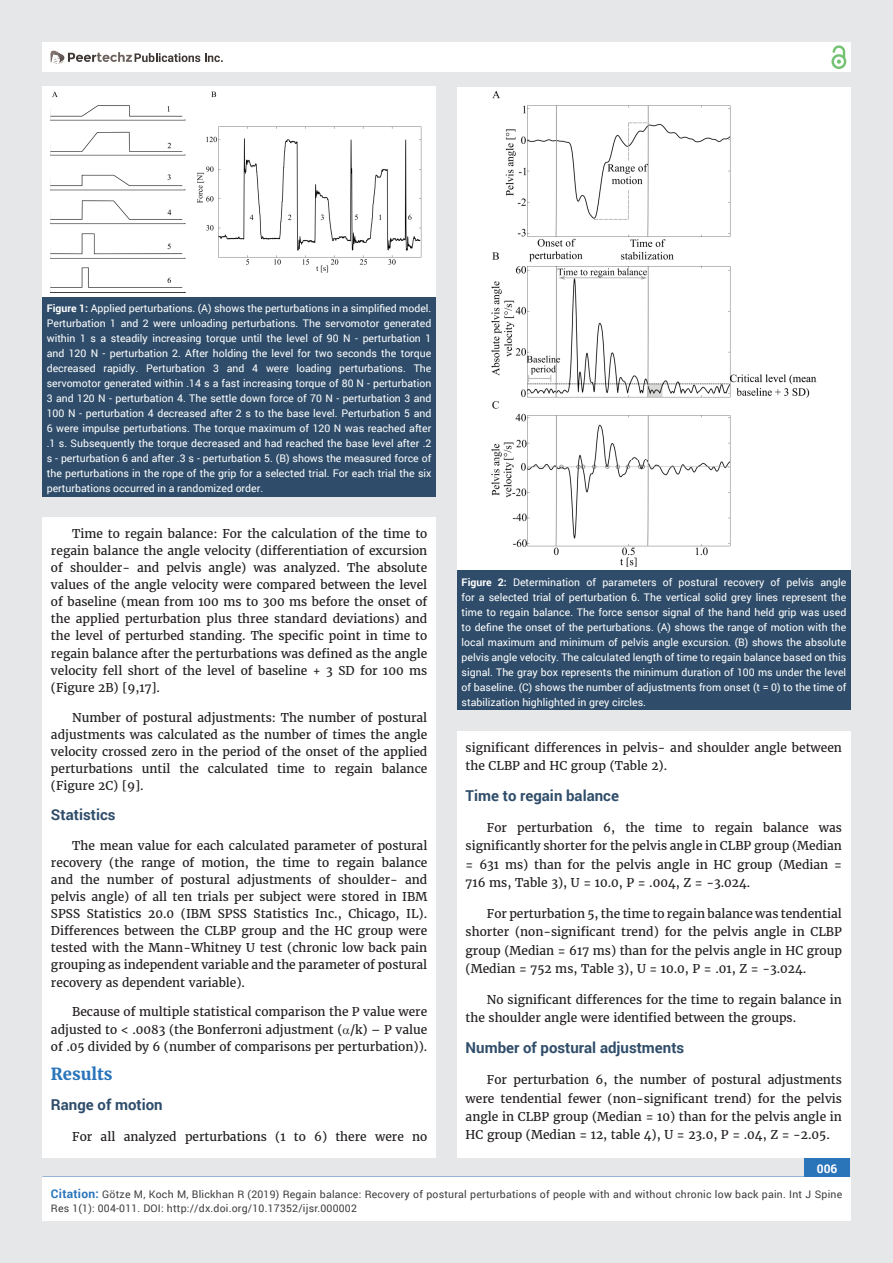
<style>
.page{position:relative;width:893px;height:1263px;background:#e6e7e9}
.page>*{position:absolute;margin:0;border:0;box-sizing:border-box;transform-origin:0 0}
.t1{font:700 16.5px "Merriweather";color:#2a75ba}
.t2{font:700 15px "Roboto";color:#2f4d6a}
.t3{font:12px/17.1px "Merriweather";color:#231f20;text-align:justify}
.t4{font:700 12px "Roboto";color:#fff}
.t5{font:10.5px/15px "Roboto";color:#fff;text-align:justify}
.t6{font:10.5px/13.5px "Roboto";letter-spacing:.02em;color:#3e3e3f}
.s1{font-weight:700}
.s2{font-weight:700;font-size:12px;color:#2a75ba}
</style>
<div class="page">
<div style="left:42px;top:43px;width:808px;height:29px;background:#fff"></div>
<div style="left:831px;top:54px;width:15px;height:15px;border:2px solid #72c272;border-radius:50%"></div>
<svg style="left:831px;top:45px;width:15px;height:19px"></svg>
<div style="left:804px;top:1157px;width:46px;height:43px;background:#2a75ba"></div>
<svg style="left:49px;top:50px;width:174px;height:14px"></svg>
<div style="left:42px;top:1177px;width:809px;height:43px;background:#fff"></div>
<div style="left:42px;top:518px;width:394px;height:640px;background:#fff"></div>
<div style="left:457px;top:731px;width:393px;height:427px;background:#fff"></div>
<div style="left:457px;top:87px;width:393px;height:484px;background:#fff"></div>
<div style="left:457px;top:571px;width:393px;height:139px;background:#2f4d6a"></div>
<img style="left:492px;top:91px;width:324px;height:475px">
<div style="left:42px;top:87px;width:394px;height:210px;background:#fff"></div>
<div style="left:42px;top:297px;width:394px;height:199px;background:#2f4d6a"></div>
<img style="left:50px;top:91px;width:372px;height:202px">
<p class="t5" style="left:47px;top:300px;width:386px"><span class="s1">Figure 1:</span> Applied perturbations. (A) shows the perturbations in a simplified model.<br>Perturbation 1 and 2 were unloading perturbations. The servomotor generated within 1 s a steadily increasing torque until the level of 90 N - perturbation 1 and 120 N - perturbation 2. After holding the level for two seconds the torque decreased rapidly. Perturbation 3 and 4 were loading perturbations. The servomotor generated within .14 s a fast increasing torque of 80 N - perturbation 3 and 120 N - perturbation 4. The settle down force of 70 N - perturbation 3 and 100 N - perturbation 4 decreased after 2 s to the base level. Perturbation 5 and 6 were impulse perturbations. The torque maximum of 120 N was reached after .1 s. Subsequently the torque decreased and had reached the base level after .2 s - perturbation 6 and after .3 s - perturbation 5. (B) shows the measured force of the perturbations in the rope of the grip for a selected trial. For each trial the six perturbations occurred in a randomized order.</p>
<p class="t3" style="left:51px;top:525px;width:378px;text-indent:21px">Time to regain balance: For the calculation of the time to regain balance the angle velocity (differentiation of excursion of shoulder- and pelvis angle) was analyzed. The absolute values of the angle velocity were compared between the level of baseline (mean from 100 ms to 300 ms before the onset of the applied perturbation plus three standard deviations) and the level of perturbed standing. The specific point in time to regain balance after the perturbations was defined as the angle velocity fell short of the level of baseline + 3 SD for 100 ms (Figure 2B) [9,17].</p>
<p class="t3" style="left:51px;top:709px;width:378px;text-indent:21px">Number of postural adjustments: The number of postural adjustments was calculated as the number of times the angle velocity crossed zero in the period of the onset of the applied perturbations until the calculated time to regain balance (Figure 2C) [9].</p>
<p class="t2" style="left:51px;top:804px;width:66px">Statistics</p>
<p class="t3" style="left:51px;top:837px;width:378px;text-indent:21px">The mean value for each calculated parameter of postural recovery (the range of motion, the time to regain balance and the number of postural adjustments of shoulder- and pelvis angle) of all ten trials per subject were stored in IBM SPSS Statistics 20.0 (IBM SPSS Statistics Inc., Chicago, IL).<br>Differences between the CLBP group and the HC group were tested with the Mann-Whitney U test (chronic low back pain grouping as independent variable and the parameter of postural recovery as dependent variable).</p>
<p class="t3" style="left:51px;top:1004px;width:378px;text-indent:21px">Because of multiple statistical comparison the P value were adjusted to &lt; .0083 (the Bonferroni adjustment ( /k) – P value of .05 divided by 6 (number of comparisons per perturbation)).</p>
<h1 class="t1" style="left:51px;top:1064px;width:63px">Results</h1>
<p class="t2" style="left:51px;top:1095px;width:113px">Range of motion</p>
<p class="t3" style="left:72px;top:1128px;width:357px">For all analyzed perturbations (1 to 6) there were no</p>
<p class="t5" style="left:462px;top:574px;width:386px"><span class="s1">Figure 2:</span> Determination of parameters of postural recovery of pelvis angle for a selected trial of perturbation 6. The vertical solid grey lines represent the time to regain balance. The force sensor signal of the hand held grip was used to define the onset of the perturbations. (A) shows the range of motion with the local maximum and minimum of pelvis angle excursion. (B) shows the absolute pelvis angle velocity. The calculated length of time to regain balance based on this signal. The gray box represents the minimum duration of 100 ms under the level of baseline. (C) shows the number of adjustments from onset (t = 0) to the time of stabilization highlighted in grey circles.</p>
<p class="t3" style="left:466px;top:738px;width:378px;line-height:18.3px">significant differences in pelvis- and shoulder angle between the CLBP and HC group (Table 2).</p>
<p class="t2" style="left:466px;top:785px;width:155px">Time to regain balance</p>
<p class="t3" style="left:466px;top:819px;width:378px;line-height:18.3px;text-indent:21px">For perturbation 6, the time to regain balance was significantly shorter for the pelvis angle in CLBP group (Median = 631 ms) than for the pelvis angle in HC group (Median = 716 ms, Table 3), U = 10.0, P = .004, Z = -3.024.</p>
<p class="t3" style="left:466px;top:905px;width:378px;line-height:18.3px;text-indent:21px">For perturbation 5, the time to regain balance was tendential shorter (non-significant trend) for the pelvis angle in CLBP group (Median = 617 ms) than for the pelvis angle in HC group (Median = 752 ms, Table 3), U = 10.0, P = .01, Z = -3.024.</p>
<p class="t3" style="left:466px;top:991px;width:378px;line-height:18.3px;text-indent:21px">No significant differences for the time to regain balance in the shoulder angle were identified between the groups.</p>
<p class="t2" style="left:466px;top:1038px;width:220px">Number of postural adjustments</p>
<p class="t3" style="left:466px;top:1071px;width:378px;line-height:18.3px;text-indent:21px">For perturbation 6, the number of postural adjustments were tendential fewer (non-significant trend) for the pelvis angle in CLBP group (Median = 10) than for the pelvis angle in HC group (Median = 12, table 4), U = 23.0, P = .04, Z = -2.05.</p>
<p class="t4" style="left:817px;top:1161px;width:22px">006</p>
<p class="t6" style="left:51px;top:1188px;width:793px"><span class="s2">Citation:</span> Götze M, Koch M, Blickhan R (2019) Regain balance: Recovery of postural perturbations of people with and without chronic low back pain. Int J Spine<br>Res 1(1): 004-011. DOI: http://dx.doi.org/10.17352/ijsr.000002</p>
</div>
